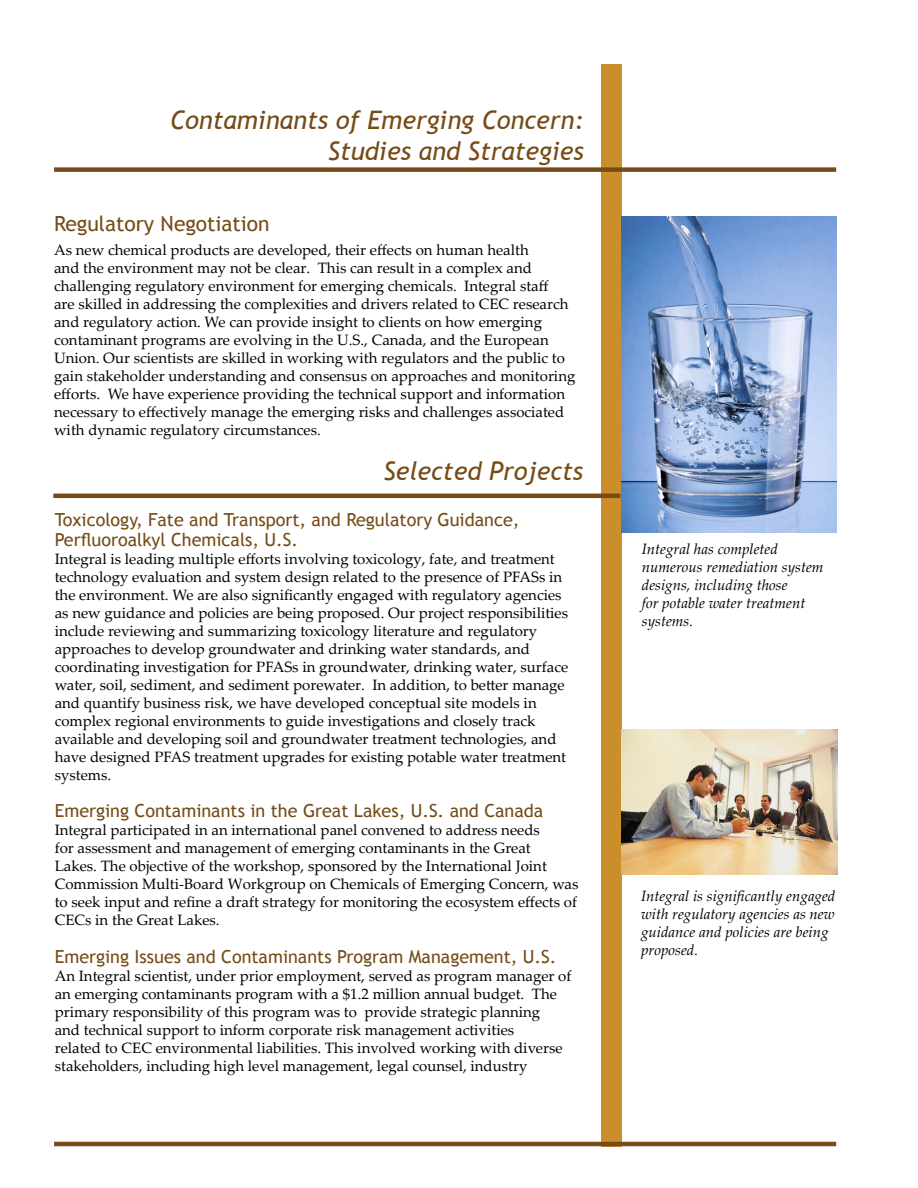
<style>
.page{position:relative;width:918px;height:1188px;background:#fff}
.page>*{position:absolute;margin:0;border:0;box-sizing:border-box;transform-origin:0 0}
.t1{font:italic 25.5px/30.6px "Trebuchet MS";color:#754c17;text-align:right}
.t2{font:21px "Trebuchet MS";color:#754c17}
.t3{font:18px/19.5px "Trebuchet MS";color:#754c17}
.t4{font:15px/18px "Palatino Linotype";color:#000}
.t5{font:italic 15px/18px "Palatino Linotype";color:#000}
</style>
<div class="page">
<div style="left:601px;top:64px;width:20px;height:1082px;background:#ca8e2b"></div>
<div style="left:54px;top:167px;width:782px;height:5px;background:#754c17"></div>
<hr style="left:54px;top:1142px;width:782px;height:4px;background:#754c17">
<hr style="left:53px;top:494px;width:567px;height:4px;background:#754c17">
<img style="left:621px;top:216px;width:216px;height:316px">
<img style="left:621px;top:729px;width:217px;height:145px">
<h1 class="t1" style="left:170px;top:105px;width:415px">Contaminants of Emerging Concern:<br>Studies and Strategies</h1>
<h2 class="t2" style="left:54px;top:212px;width:217px">Regulatory Negotiation</h2>
<p class="t4" style="left:54px;top:240px;width:523px">As new chemical products are developed, their effects on human health<br>and the environment may not be clear. This can result in a complex and challenging regulatory environment for emerging chemicals. Integral staff<br>are skilled in addressing the complexities and drivers related to CEC research and regulatory action. We can provide insight to clients on how emerging contaminant programs are evolving in the U.S., Canada, and the European Union. Our scientists are skilled in working with regulators and the public to gain stakeholder understanding and consensus on approaches and monitoring efforts. We have experience providing the technical support and information necessary to effectively manage the emerging risks and challenges associated with dynamic regulatory circumstances.</p>
<h1 class="t1" style="left:383px;top:456px;width:201px">Selected Projects</h1>
<p class="t3" style="left:55px;top:510px;width:466px">Toxicology, Fate and Transport, and Regulatory Guidance,<br>Perfluoroalkyl Chemicals, U.S.</p>
<p class="t4" style="left:55px;top:549px;width:515px">Integral is leading multiple efforts involving toxicology, fate, and treatment technology evaluation and system design related to the presence of PFASs in the environment. We are also significantly engaged with regulatory agencies as new guidance and policies are being proposed. Our project responsibilities include reviewing and summarizing toxicology literature and regulatory approaches to develop groundwater and drinking water standards, and coordinating investigation for PFASs in groundwater, drinking water, surface water, soil, sediment, and sediment porewater. In addition, to better manage and quantify business risk, we have developed conceptual site models in complex regional environments to guide investigations and closely track available and developing soil and groundwater treatment technologies, and have designed PFAS treatment upgrades for existing potable water treatment systems.</p>
<p class="t3" style="left:55px;top:801px;width:490px">Emerging Contaminants in the Great Lakes, U.S. and Canada</p>
<p class="t4" style="left:55px;top:821px;width:525px">Integral participated in an international panel convened to address needs<br>for assessment and management of emerging contaminants in the Great<br>Lakes. The objective of the workshop, sponsored by the International Joint Commission Multi-Board Workgroup on Chemicals of Emerging Concern, was to seek input and refine a draft strategy for monitoring the ecosystem effects of CECs in the Great Lakes.</p>
<p class="t3" style="left:55px;top:947px;width:503px">Emerging Issues and Contaminants Program Management, U.S.</p>
<p class="t4" style="left:55px;top:966px;width:518px">An Integral scientist, under prior employment, served as program manager of an emerging contaminants program with a $1.2 million annual budget. The primary responsibility of this program was to provide strategic planning<br>and technical support to inform corporate risk management activities<br>related to CEC environmental liabilities. This involved working with diverse stakeholders, including high level management, legal counsel, industry</p>
<p class="t5" style="left:642px;top:539px;width:183px">Integral has completed numerous remediation system designs, including those<br>for potable water treatment systems.</p>
<p class="t5" style="left:641px;top:886px;width:196px">Integral is significantly engaged with regulatory agencies as new guidance and policies are being proposed.</p>
</div>
